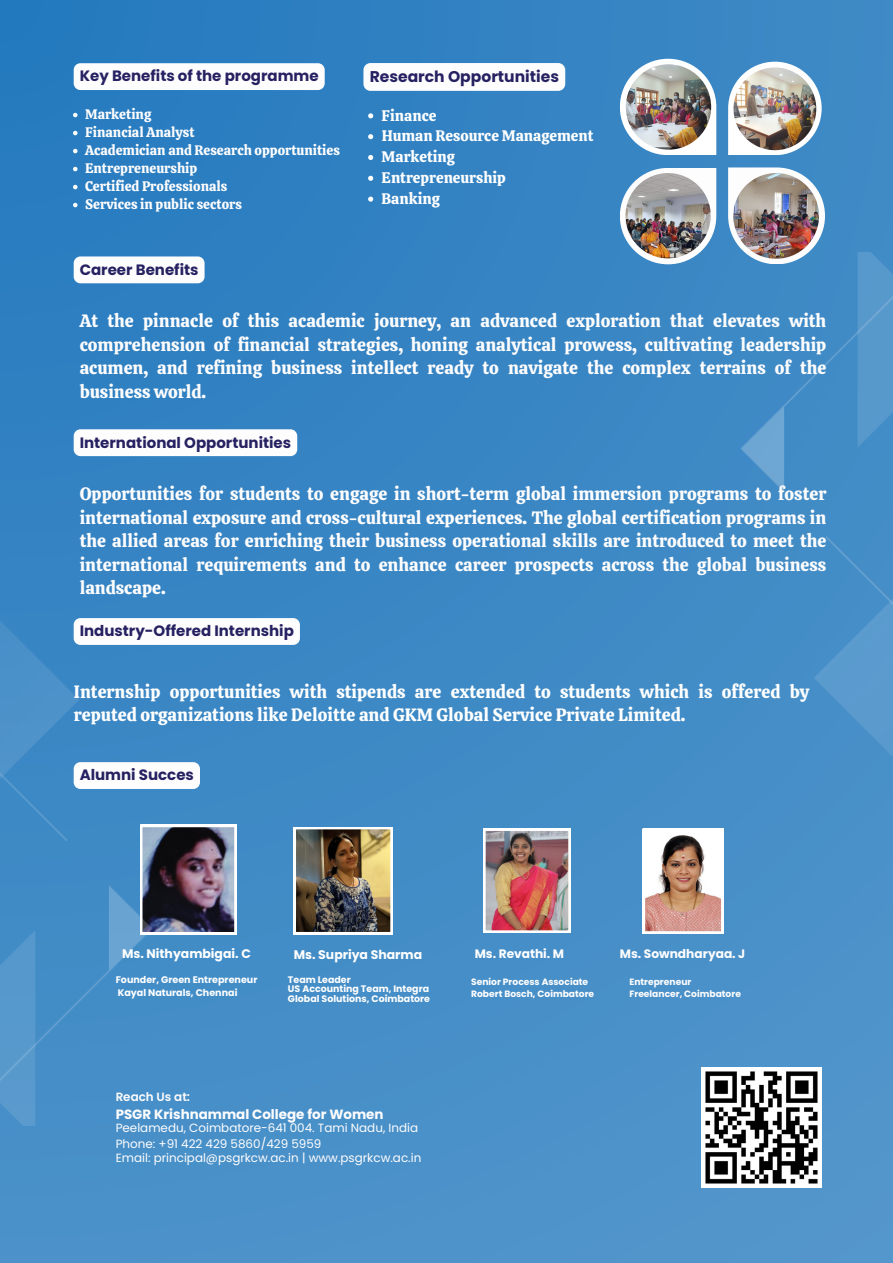
<style>
.page{position:relative;width:893px;height:1263px;background:#fff}
.page>*{position:absolute;margin:0;border:0;box-sizing:border-box;transform-origin:0 0}
.t1{font:17.77px/23.6px "Calistoga";color:#fefdfe;text-align:justify}
.t2{font:17.77px/23.6px "Calistoga";color:#fff}
.t3{font:700 15.52px "Poppins";color:#262262}
.t4{font:15.23px "Calistoga";color:#fff}
.t5{font:700 15px "Poppins";color:#262262}
.t6{font:13.73px "Calistoga";color:#fefdfe}
.t7{font:700 13.42px "Poppins";color:#fefdfe}
.t8{font:700 12.45px "Poppins";color:#fff}
.t9{font:700 12.23px "Poppins";color:#fefdfe}
.t10{font:700 12.23px "Poppins";color:#fff}
.t11{font:11.93px "Poppins";color:#fefdfe}
.t12{font:600 11.93px "Poppins";color:#fefdfe}
.t13{font:700 9.52px "Poppins";color:#fff}
.t14{font:700 9.45px/9.6px "Poppins";color:#fff}
.t15{font:700 9.15px "Poppins";color:#fff}
.t16{font:700 9.15px "Poppins";color:#fefdfe}
</style>
<div class="page">
<div style="left:0;top:0;width:893px;height:1263px;background:linear-gradient(to bottom,#2c7ec0,#5094ca)"></div>
<div style="left:74px;top:63px;width:251px;height:27px;background:#fefdfe;border-radius:7px"></div>
<div style="left:363px;top:63px;width:202px;height:28px;background:#fefdfe;border-radius:7px"></div>
<svg style="left:620px;top:59px;width:96px;height:96px"></svg>
<img style="left:626px;top:64px;width:85px;height:86px;border-radius:50%">
<svg style="left:728px;top:62px;width:93px;height:93px"></svg>
<img style="left:733px;top:67px;width:83px;height:83px">
<svg style="left:728px;top:167px;width:97px;height:97px"></svg>
<img style="left:733px;top:173px;width:86px;height:86px">
<svg style="left:620px;top:168px;width:96px;height:96px"></svg>
<img style="left:625px;top:173px;width:86px;height:85px">
<div style="left:74px;top:429px;width:223px;height:27px;background:#fefdfe;border-radius:7px"></div>
<img style="left:153px;top:825px;width:83px;height:109px">
<img style="left:294px;top:827px;width:98px;height:107px">
<img style="left:483px;top:829px;width:87px;height:103px">
<svg style="left:643px;top:829px;width:80px;height:104px"></svg>
<div style="left:74px;top:762px;width:126px;height:27px;background:#fefdfe;border-radius:7px"></div>
<div style="left:74px;top:618px;width:226px;height:27px;background:#fefdfe;border-radius:7px"></div>
<img style="left:740px;top:252px;width:153px;height:725px">
<img style="left:0;top:400px;width:153px;height:725px">
<img style="left:701px;top:1067px;width:120px;height:121px">
<svg style="left:368px;top:113px;width:5px;height:5px"></svg>
<svg style="left:368px;top:134px;width:5px;height:5px"></svg>
<svg style="left:368px;top:155px;width:5px;height:5px"></svg>
<svg style="left:368px;top:176px;width:5px;height:5px"></svg>
<svg style="left:368px;top:197px;width:5px;height:5px"></svg>
<svg style="left:73px;top:113px;width:4px;height:4px"></svg>
<svg style="left:73px;top:131px;width:4px;height:4px"></svg>
<svg style="left:73px;top:149px;width:4px;height:4px"></svg>
<svg style="left:73px;top:167px;width:4px;height:4px"></svg>
<svg style="left:73px;top:185px;width:4px;height:4px"></svg>
<svg style="left:73px;top:203px;width:4px;height:4px"></svg>
<div style="left:74px;top:256px;width:131px;height:27px;background:#fefdfe;border-radius:7px"></div>
<p class="t5" style="left:80px;top:66px;width:240px">Key Benefits of the programme</p>
<p class="t3" style="left:370px;top:66px;width:191px">Research Opportunities</p>
<h6 class="t6" style="left:85px;top:105px;width:68px">Marketing</h6>
<h4 class="t6" style="left:85px;top:123px;width:111px">Financial Analyst</h4>
<h6 class="t6" style="left:85px;top:141px;width:256px">Academician and Research opportunities</h6>
<p class="t6" style="left:85px;top:159px;width:114px">Entrepreneurship</p>
<p class="t6" style="left:85px;top:177px;width:144px">Certified Professionals</p>
<p class="t6" style="left:85px;top:195px;width:158px">Services in public sectors</p>
<p class="t5" style="left:80px;top:259px;width:120px">Career Benefits</p>
<p class="t4" style="left:382px;top:105px;width:56px">Finance</p>
<p class="t4" style="left:382px;top:126px;width:213px">Human Resource Management</p>
<p class="t4" style="left:382px;top:147px;width:75px">Marketing</p>
<p class="t4" style="left:382px;top:168px;width:126px">Entrepreneurship</p>
<h4 class="t4" style="left:382px;top:189px;width:60px">Banking</h4>
<p class="t1" style="left:80px;top:309px;width:748px">At the pinnacle of this academic journey, an advanced exploration that elevates with comprehension of financial strategies, honing analytical prowess, cultivating leadership acumen, and refining business intellect ready to navigate the complex terrains of the business world.</p>
<p class="t5" style="left:80px;top:432px;width:213px">International Opportunities</p>
<p class="t1" style="left:80px;top:482px;width:748px">Opportunities for students to engage in short-term global immersion programs to foster international exposure and cross-cultural experiences. The global certification programs in the allied areas for enriching their business operational skills are introduced to meet the international requirements and to enhance career prospects across the global business landscape.</p>
<h1 class="t5" style="left:80px;top:620px;width:216px">Industry-Offered Internship</h1>
<h2 class="t2" style="left:74px;top:680px;width:737px">Internship opportunities with stipends are extended to students which is offered by reputed organizations like Deloitte and GKM Global Service Private Limited.</h2>
<p class="t5" style="left:80px;top:764px;width:116px">Alumni Succes</p>
<p class="t8" style="left:122px;top:945px;width:130px">Ms. Nithyambigai. C</p>
<p class="t13" style="left:116px;top:973px;width:143px">Founder, Green Entrepreneur</p>
<p class="t13" style="left:118px;top:986px;width:121px">Kayal Naturals, Chennai</p>
<p class="t8" style="left:294px;top:945px;width:130px">Ms. Supriya Sharma</p>
<p class="t14" style="left:288px;top:974px;width:64px">Team Leader</p>
<p class="t14" style="left:288px;top:984px;width:144px">US Accounting Team, Integra<br>Global Solutions, Coimbatore</p>
<p class="t12" style="left:116px;top:1088px;width:76px">Reach Us at:</p>
<h2 class="t7" style="left:116px;top:1104px;width:269px">PSGR Krishnammal College for Women</h2>
<h1 class="t11" style="left:116px;top:1120px;width:304px">Peelamedu, Coimbatore-641 004. Tami Nadu, India</h1>
<h2 class="t11" style="left:116px;top:1136px;width:207px">Phone: +91 422 429 5860/429 5959</h2>
<h1 class="t11" style="left:116px;top:1149px;width:307px">Email: principal@psgrkcw.ac.in | www.psgrkcw.ac.in</h1>
<p class="t10" style="left:475px;top:945px;width:91px">Ms. Revathi. M</p>
<p class="t15" style="left:471px;top:975px;width:119px">Senior Process Associate</p>
<p class="t15" style="left:471px;top:988px;width:125px">Robert Bosch, Coimbatore</p>
<p class="t9" style="left:620px;top:945px;width:127px">Ms. Sowndharyaa. J</p>
<p class="t16" style="left:629px;top:975px;width:63px">Entrepreneur</p>
<p class="t16" style="left:629px;top:988px;width:113px">Freelancer, Coimbatore</p>
</div>
